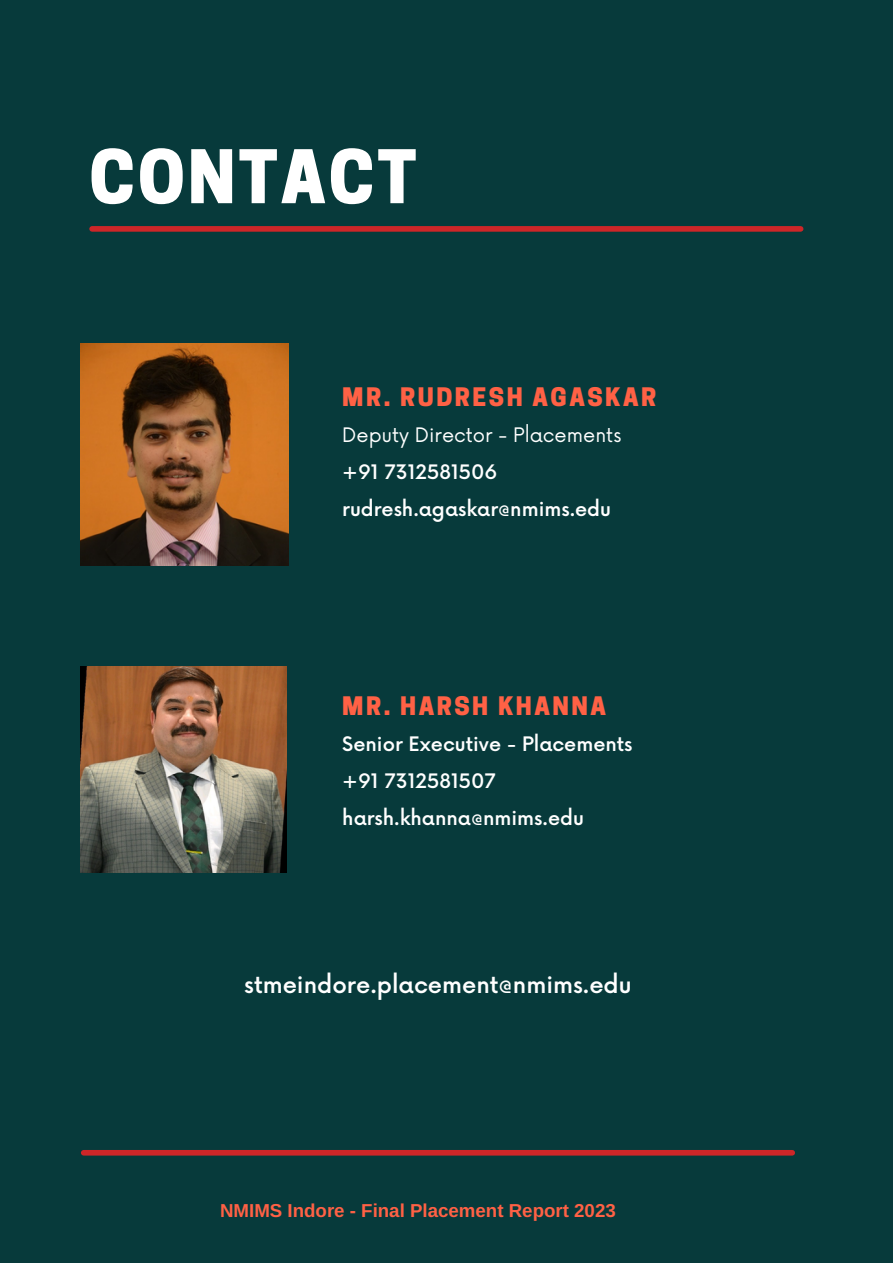
<style>
.page{position:relative;width:893px;height:1264px;background:#fff}
.page>*{position:absolute;margin:0;border:0;box-sizing:border-box;transform-origin:0 0}
.t1{font:800 69.3px "Cooper Hewitt";letter-spacing:.04em;color:#fff}
.t2{font:800 24px "Cooper Hewitt";letter-spacing:.1em;color:#ff6145}
.t3{font:500 22.95px "Now";color:#fff}
.t4{font:500 19.5px/37px "Now";color:#fff}
.t5{font:19.5px "Now";color:#fff}
.t6{font:700 18.75px "Arimo";color:#ff6145}
</style>
<div class="page">
<div style="left:0;top:0;width:892px;height:1262px;background:#073a3b"></div>
<div style="left:92px;top:226px;width:708px;height:6px;background:#cd2628"></div>
<div style="left:84px;top:1149px;width:708px;height:6px;background:#cd2628"></div>
<img style="left:81px;top:666px;width:206px;height:206px">
<img style="left:81px;top:343px;width:207px;height:223px">
<h1 class="t1" style="left:89px;top:151px;width:329px">CONTACT</h1>
<p class="t2" style="left:342px;top:388px;width:315px">MR. RUDRESH AGASKAR</p>
<p class="t5" style="left:342px;top:424px;width:280px">Deputy Director - Placements</p>
<p class="t4" style="left:342px;top:454px;width:270px">+91 7312581506 rudresh.agaskar@nmims.edu</p>
<p class="t2" style="left:342px;top:697px;width:265px">MR. HARSH KHANNA</p>
<p class="t4" style="left:342px;top:726px;width:292px">Senior Executive - Placements +91 7312581507 harsh.khanna@nmims.edu</p>
<p class="t3" style="left:244px;top:971px;width:389px">stmeindore.placement@nmims.edu</p>
<p class="t6" style="left:220px;top:1199px;width:397px">NMIMS Indore - Final Placement Report 2023</p>
</div>
